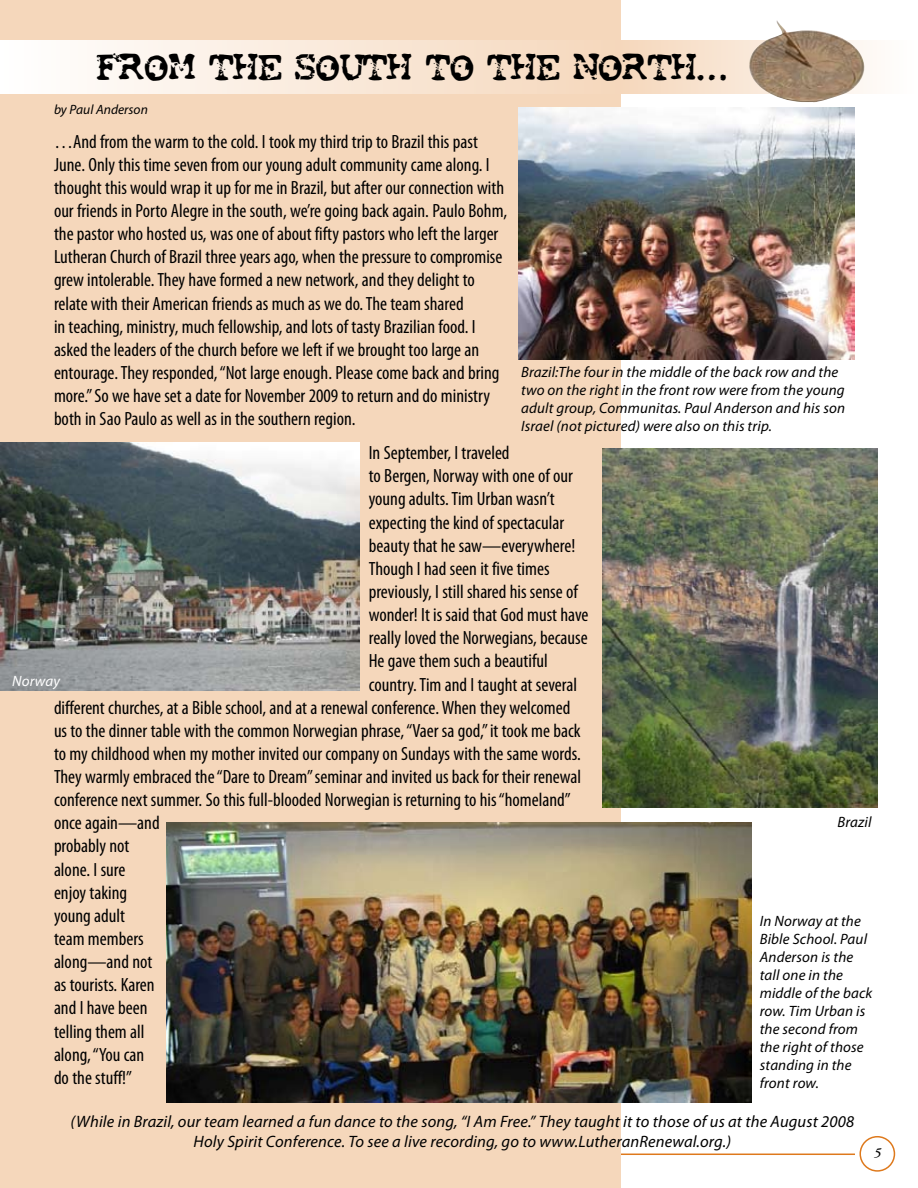
<style>
.page{position:relative;width:918px;height:1188px;background:#fff}
.page>*{position:absolute;margin:0;border:0;box-sizing:border-box;transform-origin:0 0}
.t1{font:34.5px "Smash";color:#000}
.t2{font:condensed 19.2px/23.1px "Myriad Pro";color:#000}
.t3{font:italic 16.5px/19.8px "Myriad Pro";letter-spacing:.01em;color:#000;text-align:center}
.t4{font:italic 15px/18px "Myriad Pro";letter-spacing:.01em;color:#000}
.t5{font:italic 15px "Myriad Pro";letter-spacing:.01em;color:#fff}
.t6{font:italic 13.5px "Myriad Pro";color:#000}
.t7{font:italic 600 13.5px "Adobe Garamond Pro";color:#000}
</style>
<div class="page">
<hr style="left:0;top:1154px;width:855px;height:1px;background:#de791c">
<div style="left:860px;top:1136px;width:35px;height:36px;border:2px solid #de791c;border-radius:50%"></div>
<div style="left:0;top:0;width:621px;height:1188px;background:#f5d7bb"></div>
<svg style="left:621px;top:40px;width:251px;height:54px;background:#f7e0cb"></svg>
<div style="left:0;top:40px;width:621px;height:54px;background:linear-gradient(to right,#fff,#f5d7bc)"></div>
<img style="left:519px;top:107px;width:335px;height:252px">
<img style="left:167px;top:823px;width:584px;height:279px">
<img style="left:602px;top:448px;width:276px;height:360px">
<img style="left:0;top:443px;width:359px;height:247px">
<img style="left:745px;top:20px;width:121px;height:83px">
<h1 class="t1" style="left:97px;top:44px;width:632px">FROM THE SOUTH TO THE NORTH…</h1>
<p class="t6" style="left:54px;top:101px;width:95px">by Paul Anderson</p>
<p class="t2" style="left:54px;top:129px;width:455px">…And from the warm to the cold. I took my third trip to Brazil this past June. Only this time seven from our young adult community came along. I thought this would wrap it up for me in Brazil, but after our connection with our friends in Porto Alegre in the south, we’re going back again. Paulo Bohm, the pastor who hosted us, was one of about fifty pastors who left the larger Lutheran Church of Brazil three years ago, when the pressure to compromise grew intolerable. They have formed a new network, and they delight to relate with their American friends as much as we do. The team shared<br>in teaching, ministry, much fellowship, and lots of tasty Brazilian food. I asked the leaders of the church before we left if we brought too large an entourage. They responded, “Not large enough. Please come back and bring more.” So we have set a date for November 2009 to return and do ministry both in Sao Paulo as well as in the southern region.</p>
<p class="t2" style="left:369px;top:441px;width:142px">In September, I traveled</p>
<p class="t2" style="left:369px;top:464px;width:206px">to Bergen, Norway with one of our</p>
<p class="t2" style="left:369px;top:487px;width:187px">young adults. Tim Urban wasn’t</p>
<p class="t2" style="left:369px;top:510px;width:197px">expecting the kind of spectacular</p>
<p class="t2" style="left:369px;top:534px;width:208px">beauty that he saw—everywhere!</p>
<p class="t2" style="left:369px;top:557px;width:182px">Though I had seen it five times</p>
<p class="t2" style="left:369px;top:580px;width:210px">previously, I still shared his sense of</p>
<p class="t2" style="left:369px;top:603px;width:221px">wonder! It is said that God must have</p>
<p class="t2" style="left:369px;top:626px;width:220px">really loved the Norwegians, because</p>
<p class="t2" style="left:369px;top:649px;width:180px">He gave them such a beautiful</p>
<p class="t2" style="left:369px;top:672px;width:210px">country. Tim and I taught at several</p>
<p class="t2" style="left:54px;top:696px;width:518px">different churches, at a Bible school, and at a renewal conference. When they welcomed</p>
<p class="t2" style="left:54px;top:719px;width:528px">us to the dinner table with the common Norwegian phrase, “Vaer sa god,” it took me back</p>
<p class="t2" style="left:54px;top:742px;width:528px">to my childhood when my mother invited our company on Sundays with the same words.</p>
<p class="t2" style="left:54px;top:765px;width:529px">They warmly embraced the “Dare to Dream” seminar and invited us back for their renewal</p>
<p class="t2" style="left:54px;top:788px;width:518px">conference next summer. So this full-blooded Norwegian is returning to his “homeland”</p>
<p class="t2" style="left:54px;top:811px;width:107px">once again—and</p>
<p class="t2" style="left:54px;top:834px;width:77px">probably not</p>
<p class="t2" style="left:54px;top:857px;width:73px">alone. I sure</p>
<p class="t2" style="left:54px;top:881px;width:75px">enjoy taking</p>
<p class="t2" style="left:54px;top:904px;width:73px">young adult</p>
<p class="t2" style="left:54px;top:927px;width:91px">team members</p>
<p class="t2" style="left:54px;top:950px;width:100px">along—and not</p>
<p class="t2" style="left:54px;top:973px;width:102px">as tourists. Karen</p>
<p class="t2" style="left:54px;top:996px;width:95px">and I have been</p>
<p class="t2" style="left:54px;top:1019px;width:92px">telling them all</p>
<p class="t2" style="left:54px;top:1043px;width:92px">along, “You can</p>
<p class="t2" style="left:54px;top:1066px;width:79px">do the stuff!”</p>
<p class="t3" style="left:71px;top:1111px;width:785px">(While in Brazil, our team learned a fun dance to the song, “I Am Free.” They taught it to those of us at the August 2008<br>Holy Spirit Conference. To see a live recording, go to www.LutheranRenewal.org.)</p>
<p class="t4" style="left:521px;top:363px;width:326px">Brazil:The four in the middle of the back row and the two on the right in the front row were from the young adult group, Communitas. Paul Anderson and his son Israel (not pictured) were also on this trip.</p>
<p class="t5" style="left:12px;top:671px;width:49px">Norway</p>
<p class="t4" style="left:837px;top:812px;width:36px">Brazil</p>
<p class="t4" style="left:760px;top:912px;width:114px">In Norway at the<br>Bible School. Paul<br>Anderson is the tall one in the middle of the back row. Tim Urban is the second from the right of those standing in the front row.</p>
<p class="t7" style="left:874px;top:1145px;width:8px">5</p>
</div>
